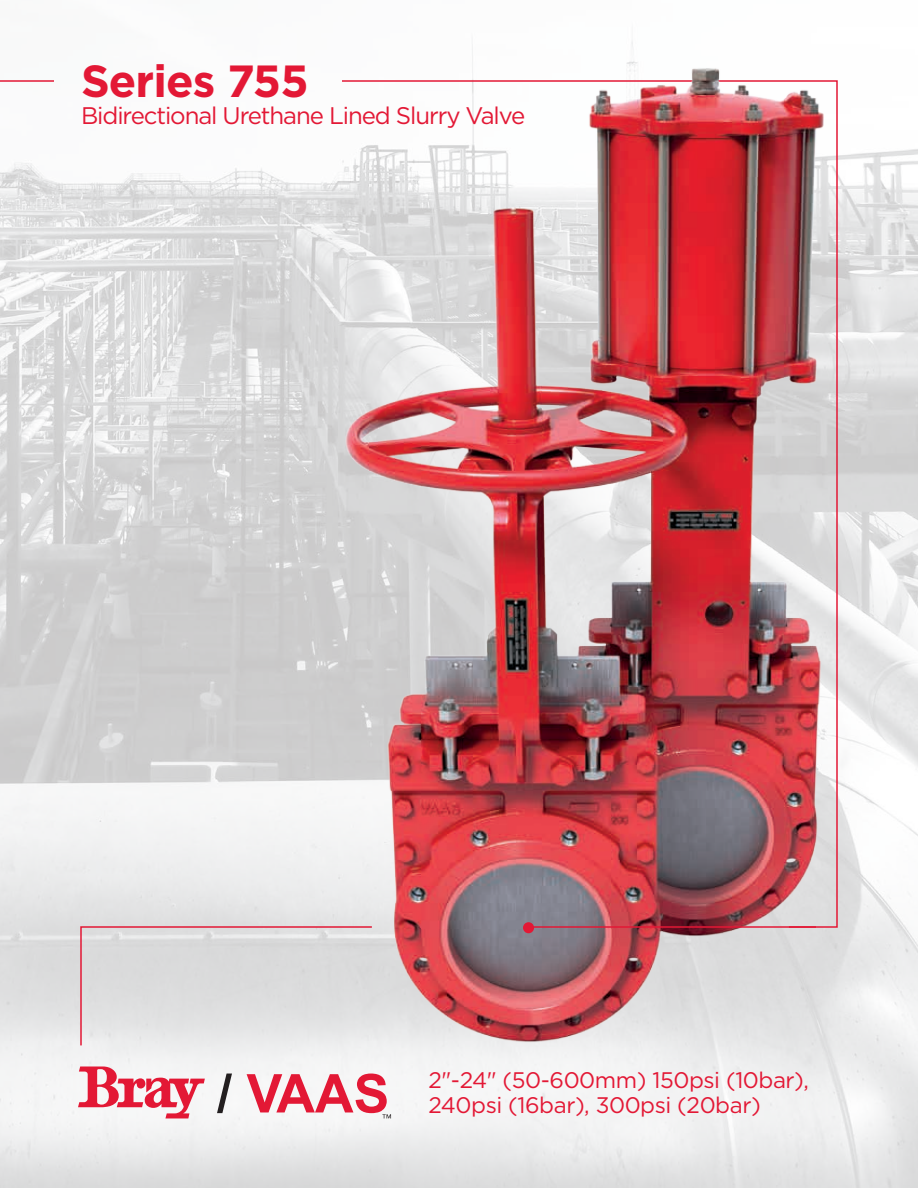
<style>
.page{position:relative;width:918px;height:1188px;background:#fff}
.page>*{position:absolute;margin:0;border:0;box-sizing:border-box;transform-origin:0 0}
.t1{font:700 45px "Gotham HTF";letter-spacing:-.02em;color:#e31835}
.t2{font:24px "Gotham HTF";letter-spacing:-.045em;color:#e31835}
.t3{font:22.5px/24.8px "Gotham HTF";letter-spacing:-.02em;color:#e31835}
</style>
<div class="page">
<img style="left:0;top:41px;width:918px;height:1147px">
<hr style="left:0;top:80px;width:54px;height:2px;background:#e31835">
<svg style="left:80px;top:926px;width:220px;height:121px;background:#dedbdc"></svg>
<svg style="left:217px;top:1074px;width:15px;height:39px"></svg>
<svg style="left:78px;top:1067px;width:127px;height:51px"></svg>
<svg style="left:247px;top:1074px;width:53px;height:44px"></svg>
<img style="left:300px;top:58px;width:564px;height:1098px">
<hr style="left:528px;top:926px;width:288px;height:2px;background:#e31835">
<div style="left:524px;top:923px;width:9px;height:9px;background:#e31835;border-radius:50%"></div>
<div style="left:523px;top:922px;width:11px;height:11px;border:2px solid #e31835;border-radius:50%"></div>
<h1 class="t1" style="left:81px;top:55px;width:229px">Series 755</h1>
<p class="t2" style="left:81px;top:102px;width:446px">Bidirectional Urethane Lined Slurry Valve</p>
<p class="t3" style="left:429px;top:1068px;width:382px">2"-24" (50-600mm) 150psi (10bar),<br>240psi (16bar), 300psi (20bar)</p>
</div>
